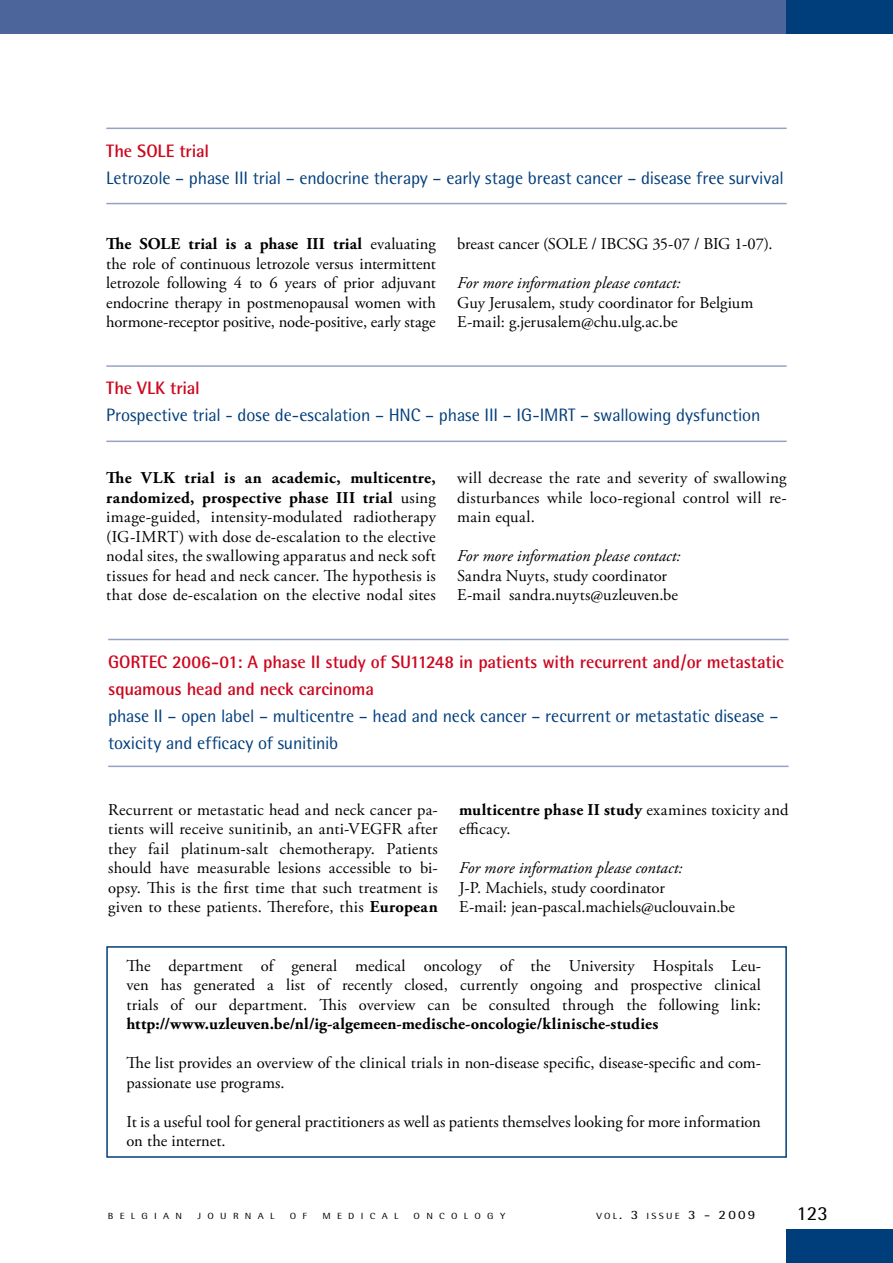
<style>
.page{position:relative;width:893px;height:1263px;background:#fff}
.page>*{position:absolute;margin:0;border:0;box-sizing:border-box;transform-origin:0 0}
.t1{font:19.95px "Rotis Semi Sans";color:#000;scale:1.05 1}
.t2{font:18px/27px "Rotis Semi Sans";letter-spacing:-.005em;color:#003d7b}
.t3{font:700 18px/27px "Rotis Semi Sans";letter-spacing:-.01em;color:#cd071e}
.t4{font:16.5px/19.5px "Adobe Garamond Pro";letter-spacing:.005em;color:#000}
.t5{font:italic 16.5px "Adobe Garamond Pro";color:#000}
.t6{font:700 16.5px "Adobe Garamond Pro";letter-spacing:.01em;color:#000}
.t7{font:8.85px "Rotis Semi Sans";letter-spacing:.6em;color:#000;scale:1.18 1}
.t8{font:8.85px "Rotis Semi Sans";letter-spacing:.215em;color:#000;scale:1.18 1}
.s1{font-weight:700}
.s2{font-size:12.75px}
</style>
<div class="page">
<div style="left:787px;top:1229px;width:106px;height:34px;background:#003d7b"></div>
<div style="left:0;top:0;width:893px;height:34px;background:#4c669b"></div>
<div style="left:787px;top:0;width:106px;height:34px;background:#003d7b"></div>
<hr style="left:106px;top:128px;width:681px;height:1px;background:#97a1c4">
<hr style="left:106px;top:203px;width:681px;height:1px;background:#97a1c4">
<hr style="left:106px;top:365px;width:681px;height:2px;background:#97a1c4">
<hr style="left:106px;top:441px;width:681px;height:1px;background:#97a1c4">
<hr style="left:108px;top:639px;width:681px;height:1px;background:#97a1c4">
<hr style="left:108px;top:766px;width:681px;height:1px;background:#97a1c4">
<div style="left:106px;top:946px;width:681px;height:212px;border:2px solid #003d7b"></div>
<p class="t3" style="left:106px;top:137px;width:104px">The SOLE trial</p>
<p class="t2" style="left:106px;top:164px;width:679px">Letrozole – phase III trial – endocrine therapy – early stage breast cancer – disease free survival</p>
<p class="t4" style="left:106px;top:235px;width:331px;text-align:justify"><span class="s1">The SOLE trial is a phase III trial</span> evaluating the role of continuous letrozole versus intermittent letrozole following 4 to 6 years of prior adjuvant endocrine therapy in postmenopausal women with hormone-receptor positive, node-positive, early stage</p>
<p class="t4" style="left:457px;top:235px;width:317px">breast cancer (SOLE / IBCSG 35-07 / BIG 1-07).</p>
<p class="t5" style="left:457px;top:273px;width:225px">For more information please contact:</p>
<p class="t4" style="left:457px;top:293px;width:298px">Guy Jerusalem, study coordinator for Belgium<br>E-mail: g.jerusalem@chu.ulg.ac.be</p>
<p class="t3" style="left:106px;top:374px;width:95px">The VLK trial</p>
<p class="t2" style="left:106px;top:402px;width:656px">Prospective trial - dose de-escalation – HNC – phase III – IG-IMRT – swallowing dysfunction</p>
<p class="t4" style="left:106px;top:469px;width:331px;text-align:justify"><span class="s1">The VLK trial is an academic, multicentre, randomized, prospective phase III trial</span> using image-guided, intensity-modulated radiotherapy (IG-IMRT) with dose de-escalation to the elective nodal sites, the swallowing apparatus and neck soft tissues for head and neck cancer. The hypothesis is that dose de-escalation on the elective nodal sites</p>
<p class="t4" style="left:457px;top:469px;width:331px;text-align:justify">will decrease the rate and severity of swallowing disturbances while loco-regional control will re&shy;main equal.</p>
<p class="t5" style="left:457px;top:546px;width:225px">For more information please contact:</p>
<p class="t4" style="left:457px;top:566px;width:222px">Sandra Nuyts, study coordinator<br>E-mail sandra.nuyts@uzleuven.be</p>
<p class="t3" style="left:108px;top:648px;width:677px">GORTEC 2006-01: A phase II study of SU11248 in patients with recurrent and/or metastatic squamous head and neck carcinoma</p>
<p class="t2" style="left:108px;top:702px;width:672px">phase II – open label – multicentre – head and neck cancer – recurrent or metastatic disease – toxicity and efficacy of sunitinib</p>
<p class="t4" style="left:108px;top:800px;width:331px;text-align:justify">Recurrent or metastatic head and neck cancer pa&shy;tients will receive sunitinib, an anti-VEGFR after they fail platinum-salt chemotherapy. Patients should have measurable lesions accessible to bi&shy;opsy. This is the first time that such treatment is given to these patients. Therefore, this <span class="s1">European</span></p>
<p class="t4" style="left:459px;top:800px;width:331px"><span class="s1">multicentre phase II study</span> examines toxicity and efficacy.</p>
<p class="t5" style="left:459px;top:858px;width:225px">For more information please contact:</p>
<p class="t4" style="left:459px;top:878px;width:277px">J-P. Machiels, study coordinator<br>E-mail: jean-pascal.machiels@uclouvain.be</p>
<p class="t4" style="left:126px;top:956px;width:636px;text-align:justify">The department of general medical oncology of the University Hospitals Leu&shy;ven has generated a list of recently closed, currently ongoing and prospective clinical trials of our department. This overview can be consulted through the following link:</p>
<p class="t6" style="left:126px;top:1014px;width:533px">http://www.uzleuven.be/nl/ig-algemeen-medische-oncologie/klinische-studies</p>
<p class="t4" style="left:126px;top:1054px;width:636px">The list provides an overview of the clinical trials in non-disease specific, disease-specific and com&shy;passionate use programs.</p>
<p class="t4" style="left:126px;top:1112px;width:636px">It is a useful tool for general practitioners as well as patients themselves looking for more information on the internet.</p>
<p class="t7" style="left:108px;top:1210px;width:65px">BELGIAN</p>
<p class="t7" style="left:198px;top:1210px;width:67px">JOURNAL</p>
<p class="t7" style="left:290px;top:1210px;width:16px">O F</p>
<p class="t7" style="left:322px;top:1210px;width:66px">MEDICAL</p>
<p class="t7" style="left:414px;top:1210px;width:79px">ONCOLOGY</p>
<p class="t8" style="left:596px;top:1210px;width:136px">VOL<span class="s2">. 3</span> ISSUE <span class="s2">3</span> <span class="s2">- 2009</span></p>
<p class="t1" style="left:796px;top:1201px;width:32px">123</p>
</div>
